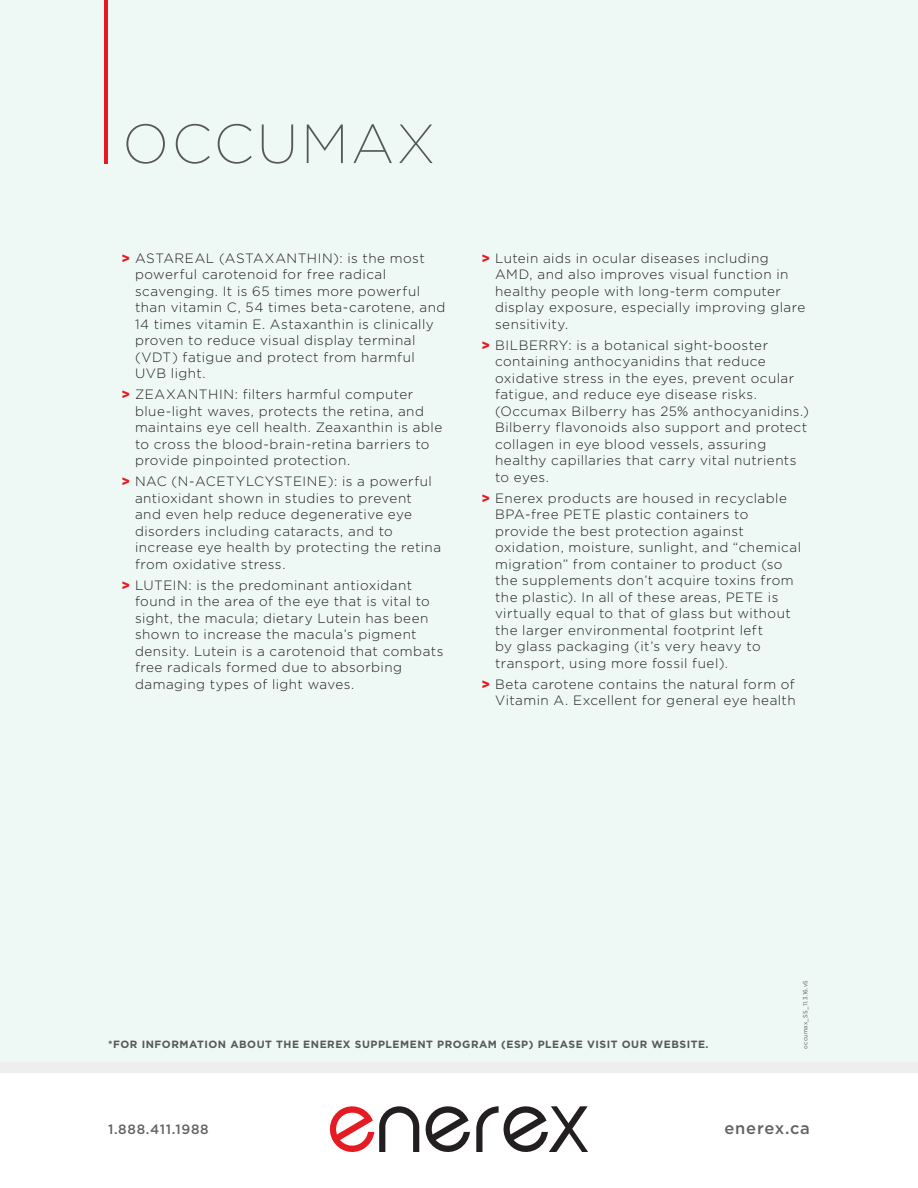
<style>
.page{position:relative;width:918px;height:1188px;background:#fff}
.page>*{position:absolute;margin:0;border:0;box-sizing:border-box;transform-origin:0 0}
.t1{font:200 55.05px "Gotham";letter-spacing:.05em;color:#57585a}
.t2{font:500 16.5px "Gotham";letter-spacing:.05em;color:#636366}
.t3{font:300 13.5px/16.5px "Gotham";letter-spacing:.035em;color:#231f20}
.t4{font:500 13.5px "Gotham";letter-spacing:.05em;color:#636366}
.t5{font:700 10.5px "Gotham";letter-spacing:.05em;color:#57585a}
.t6{font:6px "Gotham";letter-spacing:.025em;color:#57585a;scale:.95 1}
.s1{font-weight:900;color:#e51a23}
</style>
<div class="page">
<div style="left:0;top:0;width:918px;height:1062px;background:#eef8f5"></div>
<svg style="left:476px;top:1106px;width:112px;height:46px"></svg>
<svg style="left:329px;top:1106px;width:141px;height:46px"></svg>
<hr style="left:104px;top:0;width:4px;height:163px;background:#e51a23">
<div style="left:0;top:1062px;width:918px;height:11px;background:#eeeeef"></div>
<h1 class="t1" style="left:122px;top:109px;width:314px">OCCUMAX</h1>
<p class="t3" style="left:135px;top:249px;width:312px;text-indent:-14px"><span class="s1">&gt;</span> ASTAREAL (ASTAXANTHIN): is the most powerful carotenoid for free radical scavenging. It is 65 times more powerful than vitamin C, 54 times beta-carotene, and 14 times vitamin E. Astaxanthin is clinically proven to reduce visual display terminal (VDT) fatigue and protect from harmful UVB light.</p>
<p class="t3" style="left:135px;top:386px;width:309px;text-indent:-14px"><span class="s1">&gt;</span> ZEAXANTHIN: filters harmful computer blue-light waves, protects the retina, and maintains eye cell health. Zeaxanthin is able to cross the blood-brain-retina barriers to provide pinpointed protection.</p>
<p class="t3" style="left:135px;top:473px;width:308px;text-indent:-14px"><span class="s1">&gt;</span> NAC (N-ACETYLCYSTEINE): is a powerful antioxidant shown in studies to prevent and even help reduce degenerative eye disorders including cataracts, and to increase eye health by protecting the retina from oxidative stress.</p>
<p class="t3" style="left:135px;top:576px;width:310px;text-indent:-14px"><span class="s1">&gt;</span> LUTEIN: is the predominant antioxidant found in the area of the eye that is vital to sight, the macula; dietary Lutein has been shown to increase the macula’s pigment density. Lutein is a carotenoid that combats free radicals formed due to absorbing damaging types of light waves.</p>
<p class="t3" style="left:495px;top:249px;width:312px;text-indent:-14px"><span class="s1">&gt;</span> Lutein aids in ocular diseases including AMD, and also improves visual function in healthy people with long-term computer display exposure, especially improving glare sensitivity.</p>
<p class="t3" style="left:495px;top:336px;width:315px;text-indent:-13px"><span class="s1">&gt;</span> BILBERRY: is a botanical sight-booster containing anthocyanidins that reduce oxidative stress in the eyes, prevent ocular fatigue, and reduce eye disease risks. (Occumax Bilberry has 25% anthocyanidins.)<br>Bilberry flavonoids also support and protect collagen in eye blood vessels, assuring healthy capillaries that carry vital nutrients to eyes.</p>
<p class="t3" style="left:495px;top:489px;width:308px;text-indent:-14px"><span class="s1">&gt;</span> Enerex products are housed in recyclable BPA-free PETE plastic containers to provide the best protection against oxidation, moisture, sunlight, and “chemical migration” from container to product (so the supplements don’t acquire toxins from the plastic). In all of these areas, PETE is virtually equal to that of glass but without the larger environmental footprint left<br>by glass packaging (it’s very heavy to transport, using more fossil fuel).</p>
<p class="t3" style="left:482px;top:675px;width:316px;text-align:right"><span class="s1">&gt;</span> Beta carotene contains the natural form of<br>Vitamin A. Excellent for general eye health</p>
<p class="t5" style="left:108px;top:1037px;width:602px">*FOR INFORMATION ABOUT THE ENEREX SUPPLEMENT PROGRAM (ESP) PLEASE VISIT OUR WEBSITE.</p>
<p class="t6" style="left:802px;top:1048px;width:73px;rotate:-90deg">occumax_SS_11.3.16.v5</p>
<p class="t4" style="left:108px;top:1120px;width:102px">1.888.411.1988</p>
<p class="t2" style="left:724px;top:1117px;width:87px">enerex.ca</p>
</div>
